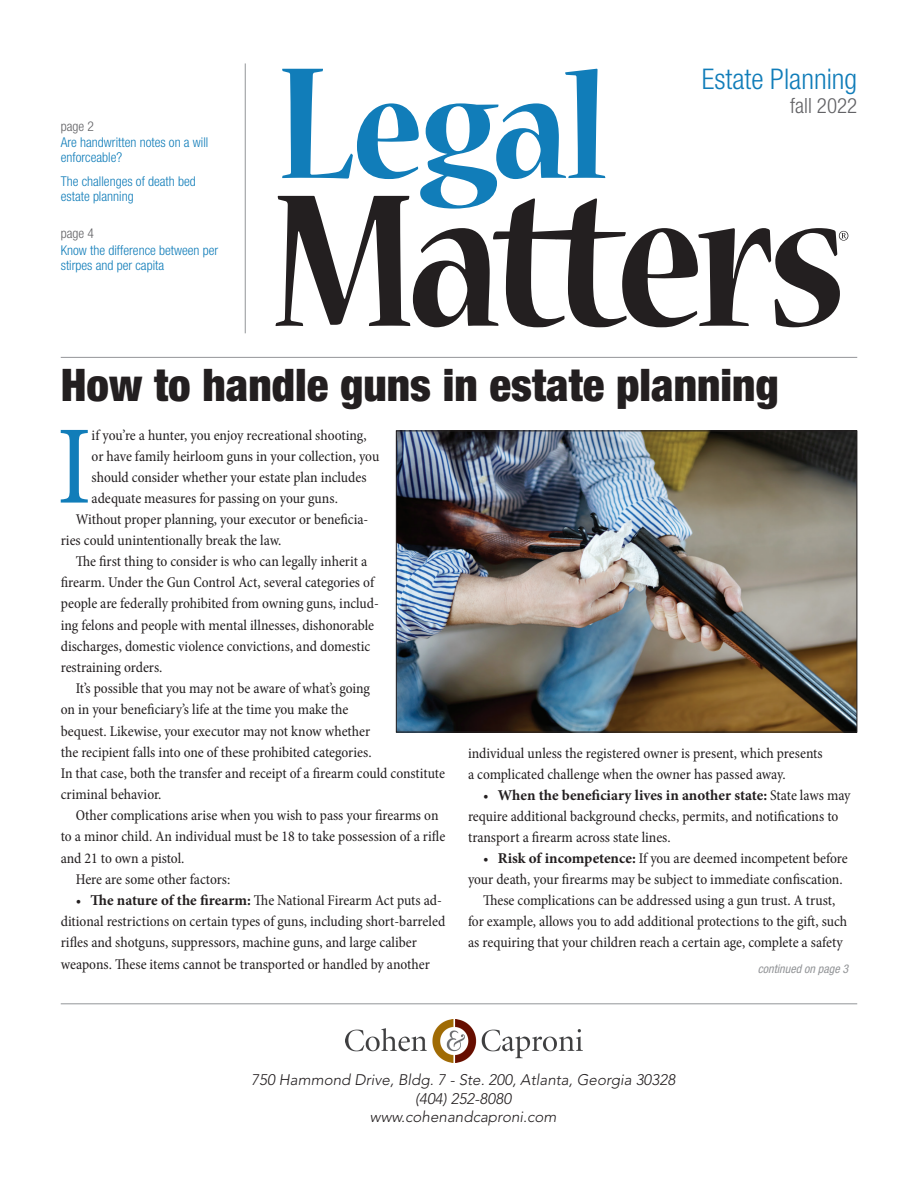
<style>
.page{position:relative;width:918px;height:1188px;background:#fff}
.page>*{position:absolute;margin:0;border:0;box-sizing:border-box;transform-origin:0 0}
.t1{font:condensed 113.1px "Minion Pro";color:#117db9}
.t2{font:900 condensed 45px "Helvetica Neue LT Std";color:#231f20}
.t3{font:300 condensed 28.5px "Helvetica Neue LT Std";color:#117db9}
.t4{font:300 condensed 21px "Helvetica Neue LT Std";color:#636366}
.t5{font:italic 300 15.3px/18.3px "Avenir LT Std";color:#231f20;text-align:center}
.t6{font:condensed 15px/21.1px "Minion Pro";letter-spacing:-.005em;color:#231f20}
.t7{font:300 condensed 13.5px/15px "Helvetica Neue LT Std";color:#117db9}
.t8{font:300 condensed 13.5px "Helvetica Neue LT Std";color:#636366}
.t9{font:italic condensed 12px "Helvetica Neue LT Std";color:#939598}
.s1{font-weight:700;font-stretch:normal}
</style>
<div class="page">
<svg style="left:276px;top:196px;width:572px;height:131px"></svg>
<svg style="left:282px;top:69px;width:323px;height:140px"></svg>
<hr style="left:245px;top:63px;width:1px;height:270px;background:#939598">
<hr style="left:61px;top:357px;width:796px;height:1px;background:#939598">
<hr style="left:61px;top:1003px;width:796px;height:1px;background:#939598">
<img style="left:398px;top:432px;width:457px;height:298px">
<div style="left:396px;top:430px;width:461px;height:302px;border:1px solid #231f20"></div>
<img style="left:346px;top:1019px;width:236px;height:44px">
<p class="t8" style="left:61px;top:118px;width:35px">page 2</p>
<p class="t7" style="left:61px;top:135px;width:149px">Are handwritten notes on a will enforceable?</p>
<p class="t7" style="left:61px;top:174px;width:137px">The challenges of death bed estate planning</p>
<p class="t8" style="left:61px;top:225px;width:35px">page 4</p>
<p class="t7" style="left:61px;top:242px;width:159px">Know the difference between per stirpes and per capita</p>
<h3 class="t3" style="left:702px;top:63px;width:157px">Estate Planning</h3>
<h3 class="t4" style="left:790px;top:93px;width:69px">fall 2022</h3>
<h2 class="t2" style="left:61px;top:357px;width:720px">How to handle guns in estate planning</h2>
<h1 class="t1" style="left:57px;top:393px;width:36px">I</h1>
<p class="t6" style="left:92px;top:424px;width:277px">if you’re a hunter, you enjoy recreational shooting,</p>
<p class="t6" style="left:92px;top:445px;width:289px">or have family heirloom guns in your collection, you</p>
<p class="t6" style="left:92px;top:466px;width:277px">should consider whether your estate plan includes</p>
<p class="t6" style="left:92px;top:487px;width:248px">adequate measures for passing on your guns.</p>
<p class="t6" style="left:76px;top:509px;width:294px">Without proper planning, your executor or beneficia-</p>
<p class="t6" style="left:61px;top:530px;width:222px">ries could unintentionally break the law.</p>
<p class="t6" style="left:76px;top:551px;width:293px">The first thing to consider is who can legally inherit a</p>
<p class="t6" style="left:61px;top:572px;width:315px">firearm. Under the Gun Control Act, several categories of</p>
<p class="t6" style="left:61px;top:593px;width:320px">people are federally prohibited from owning guns, includ-</p>
<p class="t6" style="left:61px;top:614px;width:315px">ing felons and people with mental illnesses, dishonorable</p>
<p class="t6" style="left:61px;top:636px;width:311px">discharges, domestic violence convictions, and domestic</p>
<p class="t6" style="left:61px;top:657px;width:103px">restraining orders.</p>
<p class="t6" style="left:76px;top:678px;width:296px">It’s possible that you may not be aware of what’s going</p>
<p class="t6" style="left:61px;top:699px;width:289px">on in your beneficiary’s life at the time you make the</p>
<p class="t6" style="left:61px;top:720px;width:311px">bequest. Likewise, your executor may not know whether</p>
<p class="t6" style="left:61px;top:742px;width:312px">the recipient falls into one of these prohibited categories.</p>
<p class="t6" style="left:61px;top:763px;width:386px">In that case, both the transfer and receipt of a firearm could constitute</p>
<p class="t6" style="left:61px;top:784px;width:102px">criminal behavior.</p>
<p class="t6" style="left:76px;top:805px;width:364px">Other complications arise when you wish to pass your firearms on</p>
<p class="t6" style="left:61px;top:826px;width:386px">to a minor child. An individual must be 18 to take possession of a rifle</p>
<p class="t6" style="left:61px;top:847px;width:125px">and 21 to own a pistol.</p>
<p class="t6" style="left:76px;top:869px;width:156px">Here are some other factors:</p>
<p class="t6" style="left:61px;top:890px;width:386px;text-indent:15px">• <span class="s1">The nature of the firearm:</span> The National Firearm Act puts ad&shy;ditional restrictions on certain types of guns, including short-barreled rifles and shotguns, suppressors, machine guns, and large caliber weapons. These items cannot be transported or handled by another</p>
<p class="t6" style="left:468px;top:743px;width:356px">individual unless the registered owner is present, which presents a complicated challenge when the owner has passed away.</p>
<p class="t6" style="left:468px;top:785px;width:384px;text-indent:15px">• <span class="s1">When the beneficiary lives in another state:</span> State laws may require additional background checks, permits, and notifications to transport a firearm across state lines.</p>
<p class="t6" style="left:483px;top:848px;width:366px">• <span class="s1">Risk of incompetence:</span> If you are deemed incompetent before</p>
<p class="t6" style="left:468px;top:869px;width:376px">your death, your firearms may be subject to immediate confiscation.</p>
<p class="t6" style="left:483px;top:890px;width:354px">These complications can be addressed using a gun trust. A trust,</p>
<p class="t6" style="left:468px;top:911px;width:381px">for example, allows you to add additional protections to the gift, such</p>
<p class="t6" style="left:468px;top:932px;width:376px">as requiring that your children reach a certain age, complete a safety</p>
<p class="t9" style="left:758px;top:962px;width:92px">continued on page 3</p>
<p class="t5" style="left:251px;top:1071px;width:426px">750 Hammond Drive, Bldg. 7 - Ste. 200, Atlanta, Georgia 30328 (404) 252-8080<br>www.cohenandcaproni.com</p>
</div>
